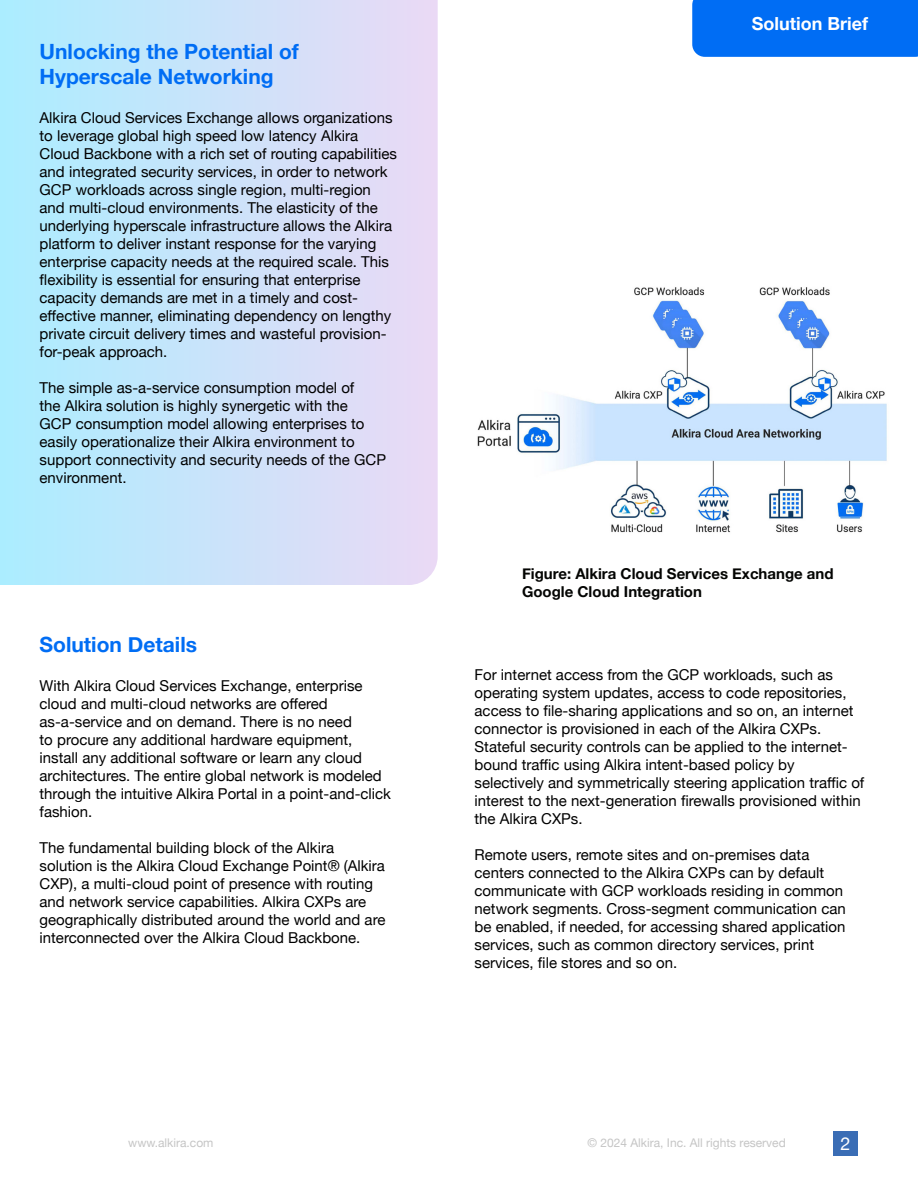
<style>
.page{position:relative;width:918px;height:1188px;background:#fff}
.page>*{position:absolute;margin:0;border:0;box-sizing:border-box;transform-origin:0 0}
._15pt_head_with_pad{font:700 21px/25.2px "Helvetica Neue";color:#006df4}
.t1{font:700 18px "Helvetica Neue";color:#fff}
.t2{font:18px "Helvetica Neue";color:#fff}
.Paragraph_Style_1{font:15px/18px "Helvetica Neue";color:#000}
.Black_highlight_heading{font:700 15px/18px "Helvetica Neue";color:#040503}
.t3{font:12px "Helvetica Neue";color:#c5c5c5}
</style>
<div class="page">
<div style="left:833px;top:1131px;width:25px;height:25px;background:#3a6db5"></div>
<div style="left:692px;top:0;width:226px;height:57px;background:#006df4"></div>
<svg style="left:0;top:0;width:438px;height:585px;background:#cae3fa"></svg>
<img style="left:477px;top:287px;width:410px;height:246px">
<p class="_15pt_head_with_pad" style="left:40px;top:39px;width:261px">Unlocking the Potential of<br>Hyperscale Networking</p>
<p class="Paragraph_Style_1" style="left:40px;top:109px;width:359px">Alkira Cloud Services Exchange allows organizations to leverage global high speed low latency Alkira Cloud Backbone with a rich set of routing capabilities and integrated security services, in order to network GCP workloads across single region, multi-region and multi-cloud environments. The elasticity of the underlying hyperscale infrastructure allows the Alkira platform to deliver instant response for the varying enterprise capacity needs at the required scale. This flexibility is essential for ensuring that enterprise capacity demands are met in a timely and cost&shy;effective manner, eliminating dependency on lengthy private circuit delivery times and wasteful provision&shy;for-peak approach.</p>
<p class="Paragraph_Style_1" style="left:40px;top:379px;width:316px">The simple as-a-service consumption model of</p>
<p class="Paragraph_Style_1" style="left:40px;top:397px;width:348px">the Alkira solution is highly synergetic with the<br>GCP consumption model allowing enterprises to easily operationalize their Alkira environment to support connectivity and security needs of the GCP environment.</p>
<p class="_15pt_head_with_pad" style="left:40px;top:632px;width:159px">Solution Details</p>
<p class="Paragraph_Style_1" style="left:40px;top:678px;width:325px">With Alkira Cloud Services Exchange, enterprise cloud and multi-cloud networks are offered</p>
<p class="Paragraph_Style_1" style="left:40px;top:714px;width:353px">as-a-service and on demand. There is no need<br>to procure any additional hardware equipment, install any additional software or learn any cloud architectures. The entire global network is modeled through the intuitive Alkira Portal in a point-and-click fashion.</p>
<p class="Paragraph_Style_1" style="left:40px;top:840px;width:347px">The fundamental building block of the Alkira solution is the Alkira Cloud Exchange Point® (Alkira CXP), a multi-cloud point of presence with routing and network service capabilities. Alkira CXPs are geographically distributed around the world and are interconnected over the Alkira Cloud Backbone.</p>
<p class="t3" style="left:128px;top:1134px;width:87px">www.alkira.com</p>
<p class="t1" style="left:752px;top:10px;width:118px">Solution Brief</p>
<p class="Black_highlight_heading" style="left:522px;top:565px;width:313px">Figure: Alkira Cloud Services Exchange and<br>Google Cloud Integration</p>
<p class="Paragraph_Style_1" style="left:475px;top:667px;width:380px">For internet access from the GCP workloads, such as operating system updates, access to code repositories, access to file-sharing applications and so on, an internet connector is provisioned in each of the Alkira CXPs.</p>
<p class="Paragraph_Style_1" style="left:475px;top:739px;width:391px">Stateful security controls can be applied to the internet&shy;bound traffic using Alkira intent-based policy by selectively and symmetrically steering application traffic of interest to the next-generation firewalls provisioned within the Alkira CXPs.</p>
<p class="Paragraph_Style_1" style="left:475px;top:847px;width:373px">Remote users, remote sites and on-premises data centers connected to the Alkira CXPs can by default communicate with GCP workloads residing in common network segments. Cross-segment communication can be enabled, if needed, for accessing shared application services, such as common directory services, print services, file stores and so on.</p>
<p class="t3" style="left:588px;top:1134px;width:200px">© 2024 Alkira, Inc. All rights reserved</p>
<p class="t2" style="left:840px;top:1131px;width:12px">2</p>
</div>
